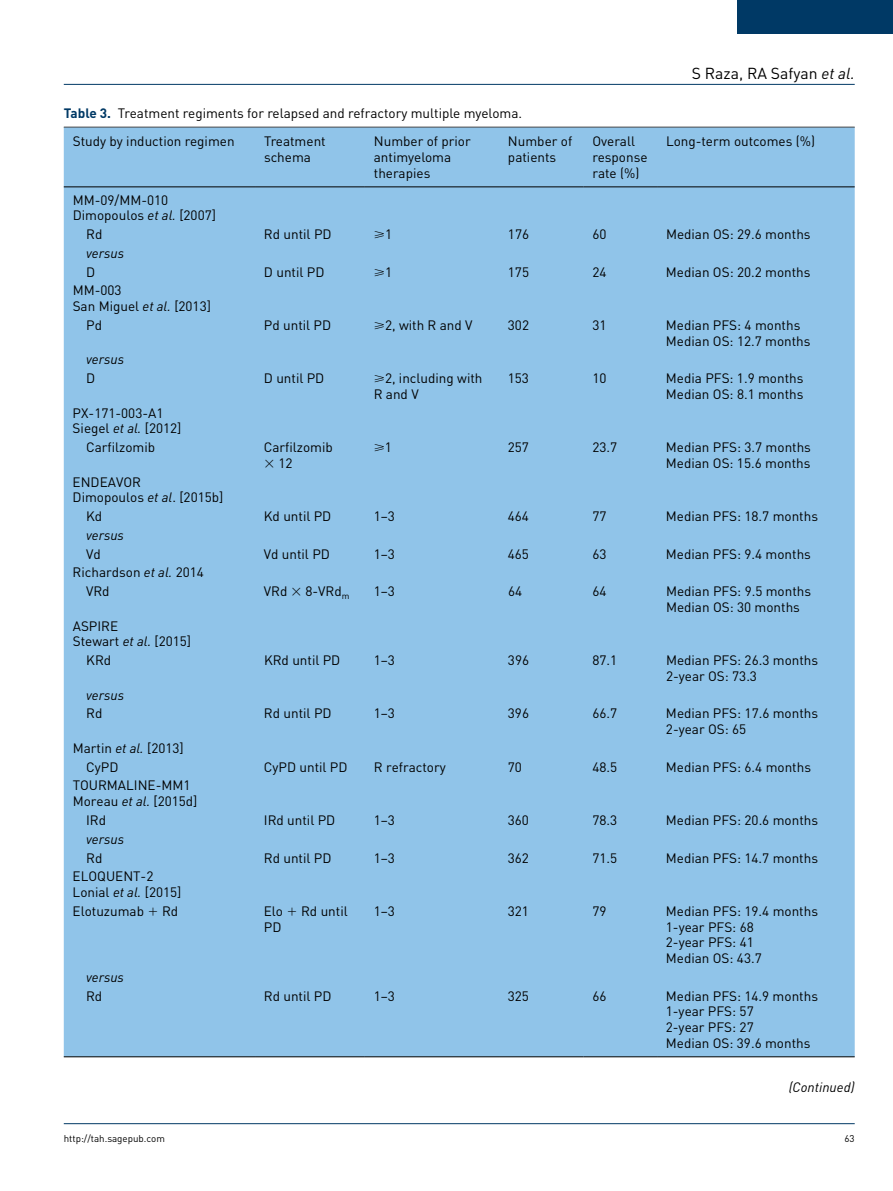
<style>
.page{position:relative;width:893px;height:1191px;background:#fff}
.page>*{position:absolute;margin:0;border:0;box-sizing:border-box;transform-origin:0 0}
.t1{font:15.75px "DIN";color:#000}
.t2{font:13.5px/15.8px "DIN";color:#000}
.t3{font:italic 13.5px "DIN";color:#000}
.t4{font:9.75px "DIN";color:#000}
.s1{font-style:italic}
.s2{font-weight:700;color:#003965}
</style>
<div class="page">
<hr style="left:64px;top:84px;width:791px;height:1px;background:#003965">
<hr style="left:64px;top:1123px;width:791px;height:1px;background:#003965">
<div style="left:738px;top:0;width:155px;height:34px;background:#003965"></div>
<hr style="left:64px;top:127px;width:791px;height:1px;background:#000">
<div style="left:64px;top:128px;width:791px;height:928px;background:#90c4e9"></div>
<hr style="left:64px;top:186px;width:191px;height:1px;background:#000">
<hr style="left:255px;top:186px;width:110px;height:1px;background:#000">
<hr style="left:365px;top:186px;width:134px;height:1px;background:#000">
<hr style="left:499px;top:186px;width:84px;height:1px;background:#000">
<hr style="left:584px;top:186px;width:73px;height:1px;background:#000">
<hr style="left:657px;top:186px;width:198px;height:1px;background:#000">
<hr style="left:64px;top:1056px;width:191px;height:1px;background:#000">
<hr style="left:255px;top:1056px;width:110px;height:1px;background:#000">
<hr style="left:365px;top:1056px;width:134px;height:1px;background:#000">
<hr style="left:499px;top:1056px;width:84px;height:1px;background:#000">
<hr style="left:584px;top:1056px;width:73px;height:1px;background:#000">
<hr style="left:657px;top:1056px;width:198px;height:1px;background:#000">
<svg style="left:265px;top:459px;width:8px;height:8px"></svg>
<svg style="left:292px;top:588px;width:8px;height:8px"></svg>
<svg style="left:149px;top:907px;width:8px;height:8px"></svg>
<svg style="left:288px;top:907px;width:8px;height:8px"></svg>
<p class="t1" style="left:692px;top:63px;width:164px">S Raza, RA Safyan <span class="s1">et al.</span></p>
<p class="t2" style="left:73px;top:98px;width:451px;line-height:28.5px;text-indent:-9px"><span class="s2">Table 3.</span> Treatment regiments for relapsed and refractory multiple myeloma.<br>Study by induction regimen</p>
<p class="t2" style="left:264px;top:133px;width:63px">Treatment schema</p>
<p class="t2" style="left:374px;top:133px;width:98px">Number of prior antimyeloma therapies</p>
<p class="t2" style="left:508px;top:133px;width:66px">Number of patients</p>
<p class="t2" style="left:592px;top:133px;width:57px">Overall response rate (%)</p>
<p class="t2" style="left:666px;top:133px;width:151px">Long-term outcomes (%)</p>
<p class="t2" style="left:73px;top:191px;width:145px">MM-09/MM-010<br>Dimopoulos <span class="s1">et al.</span> [2007]</p>
<p class="t2" style="left:86px;top:226px;width:18px">Rd</p>
<p class="t2" style="left:264px;top:226px;width:69px">Rd until PD</p>
<p class="t2" style="left:374px;top:226px;width:20px">⩾1</p>
<p class="t2" style="left:508px;top:226px;width:23px">176</p>
<p class="t2" style="left:592px;top:226px;width:16px">60</p>
<p class="t2" style="left:666px;top:226px;width:146px">Median OS: 29.6 months</p>
<p class="t3" style="left:86px;top:244px;width:39px">versus</p>
<p class="t2" style="left:86px;top:263px;width:11px">D</p>
<p class="t2" style="left:264px;top:263px;width:62px">D until PD</p>
<p class="t2" style="left:374px;top:263px;width:20px">⩾1</p>
<p class="t2" style="left:508px;top:263px;width:23px">175</p>
<p class="t2" style="left:592px;top:263px;width:16px">24</p>
<p class="t2" style="left:666px;top:263px;width:146px">Median OS: 20.2 months</p>
<p class="t2" style="left:73px;top:282px;width:140px">MM-003<br>San Miguel <span class="s1">et al.</span> [2013]</p>
<p class="t2" style="left:86px;top:317px;width:17px">Pd</p>
<p class="t2" style="left:264px;top:317px;width:69px">Pd until PD</p>
<p class="t2" style="left:374px;top:317px;width:100px">⩾2, with R and V</p>
<p class="t2" style="left:508px;top:317px;width:23px">302</p>
<p class="t2" style="left:592px;top:317px;width:16px">31</p>
<p class="t2" style="left:666px;top:317px;width:146px">Median PFS: 4 months<br>Median OS: 12.7 months</p>
<p class="t3" style="left:86px;top:351px;width:39px">versus</p>
<p class="t2" style="left:86px;top:370px;width:11px">D</p>
<p class="t2" style="left:264px;top:370px;width:62px">D until PD</p>
<p class="t2" style="left:374px;top:370px;width:110px">⩾2, including with<br>R and V</p>
<p class="t2" style="left:508px;top:370px;width:23px">153</p>
<p class="t2" style="left:592px;top:370px;width:16px">10</p>
<p class="t2" style="left:666px;top:370px;width:139px">Media PFS: 1.9 months<br>Median OS: 8.1 months</p>
<p class="t2" style="left:73px;top:404px;width:110px">PX-171-003-A1<br>Siegel <span class="s1">et al.</span> [2012]</p>
<p class="t2" style="left:86px;top:439px;width:71px">Carfilzomib</p>
<p class="t2" style="left:278px;top:439px;width:56px;text-indent:-15px">Carfilzomib<br>12</p>
<p class="t2" style="left:374px;top:439px;width:20px">⩾1</p>
<p class="t2" style="left:508px;top:439px;width:23px">257</p>
<p class="t2" style="left:592px;top:439px;width:26px">23.7</p>
<p class="t2" style="left:666px;top:439px;width:147px">Median PFS: 3.7 months<br>Median OS: 15.6 months</p>
<p class="t2" style="left:73px;top:473px;width:152px">ENDEAVOR<br>Dimopoulos <span class="s1">et al</span>. [2015b]</p>
<p class="t2" style="left:86px;top:508px;width:18px">Kd</p>
<p class="t2" style="left:264px;top:508px;width:69px">Kd until PD</p>
<p class="t2" style="left:374px;top:508px;width:23px">1–3</p>
<p class="t2" style="left:508px;top:508px;width:23px">464</p>
<p class="t2" style="left:592px;top:508px;width:16px">77</p>
<p class="t2" style="left:666px;top:508px;width:154px">Median PFS: 18.7 months</p>
<p class="t3" style="left:86px;top:526px;width:39px">versus</p>
<p class="t2" style="left:86px;top:546px;width:16px">Vd</p>
<p class="t2" style="left:264px;top:546px;width:68px">Vd until PD</p>
<p class="t2" style="left:374px;top:546px;width:23px">1–3</p>
<p class="t2" style="left:508px;top:546px;width:23px">465</p>
<p class="t2" style="left:592px;top:546px;width:16px">63</p>
<p class="t2" style="left:666px;top:546px;width:147px">Median PFS: 9.4 months</p>
<p class="t2" style="left:86px;top:563px;width:119px;line-height:18.8px;text-indent:-14px">Richardson <span class="s1">et al.</span> 2014<br>VRd</p>
<p class="t2" style="left:264px;top:583px;width:25px">VRd</p>
<p class="t2" style="left:305px;top:583px;width:46px">8-VRd<sub>m</sub></p>
<p class="t2" style="left:374px;top:583px;width:23px">1–3</p>
<p class="t2" style="left:508px;top:583px;width:16px">64</p>
<p class="t2" style="left:592px;top:583px;width:16px">64</p>
<p class="t2" style="left:666px;top:583px;width:147px">Median PFS: 9.5 months<br>Median OS: 30 months</p>
<p class="t2" style="left:73px;top:617px;width:120px">ASPIRE<br>Stewart <span class="s1">et al.</span> [2015]</p>
<p class="t2" style="left:86px;top:652px;width:26px">KRd</p>
<p class="t2" style="left:264px;top:652px;width:78px">KRd until PD</p>
<p class="t2" style="left:374px;top:652px;width:23px">1–3</p>
<p class="t2" style="left:508px;top:652px;width:23px">396</p>
<p class="t2" style="left:592px;top:652px;width:26px">87.1</p>
<p class="t2" style="left:666px;top:652px;width:154px">Median PFS: 26.3 months<br>2-year OS: 73.3</p>
<p class="t3" style="left:86px;top:686px;width:39px">versus</p>
<p class="t2" style="left:86px;top:705px;width:18px">Rd</p>
<p class="t2" style="left:264px;top:705px;width:69px">Rd until PD</p>
<p class="t2" style="left:374px;top:705px;width:23px">1–3</p>
<p class="t2" style="left:508px;top:705px;width:23px">396</p>
<p class="t2" style="left:592px;top:705px;width:26px">66.7</p>
<p class="t2" style="left:666px;top:705px;width:154px">Median PFS: 17.6 months<br>2-year OS: 65</p>
<p class="t2" style="left:86px;top:738px;width:99px;line-height:18.8px;text-indent:-14px">Martin <span class="s1">et al.</span> [2013]<br>CyPD</p>
<p class="t2" style="left:264px;top:758px;width:85px">CyPD until PD</p>
<p class="t2" style="left:374px;top:758px;width:74px">R refractory</p>
<p class="t2" style="left:508px;top:758px;width:16px">70</p>
<p class="t2" style="left:592px;top:758px;width:26px">48.5</p>
<p class="t2" style="left:666px;top:758px;width:147px">Median PFS: 6.4 months</p>
<p class="t2" style="left:73px;top:777px;width:126px">TOURMALINE-MM1<br>Moreau <span class="s1">et al.</span> [2015d]</p>
<p class="t2" style="left:86px;top:812px;width:22px">IRd</p>
<p class="t2" style="left:264px;top:812px;width:73px">IRd until PD</p>
<p class="t2" style="left:374px;top:812px;width:23px">1–3</p>
<p class="t2" style="left:508px;top:812px;width:23px">360</p>
<p class="t2" style="left:592px;top:812px;width:26px">78.3</p>
<p class="t2" style="left:666px;top:812px;width:154px">Median PFS: 20.6 months</p>
<p class="t3" style="left:86px;top:830px;width:39px">versus</p>
<p class="t2" style="left:86px;top:849px;width:18px">Rd</p>
<p class="t2" style="left:264px;top:849px;width:69px">Rd until PD</p>
<p class="t2" style="left:374px;top:849px;width:23px">1–3</p>
<p class="t2" style="left:508px;top:849px;width:23px">362</p>
<p class="t2" style="left:592px;top:849px;width:26px">71.5</p>
<p class="t2" style="left:666px;top:849px;width:154px">Median PFS: 14.7 months</p>
<p class="t2" style="left:73px;top:868px;width:110px">ELOQUENT-2<br>Lonial <span class="s1">et al.</span> [2015]</p>
<p class="t2" style="left:73px;top:902px;width:73px">Elotuzumab</p>
<p class="t2" style="left:162px;top:902px;width:18px">Rd</p>
<p class="t2" style="left:264px;top:902px;width:21px">Elo</p>
<p class="t2" style="left:301px;top:902px;width:48px">Rd until</p>
<p class="t2" style="left:264px;top:918px;width:19px">PD</p>
<p class="t2" style="left:374px;top:902px;width:23px">1–3</p>
<p class="t2" style="left:508px;top:902px;width:23px">321</p>
<p class="t2" style="left:592px;top:902px;width:16px">79</p>
<p class="t2" style="left:666px;top:902px;width:154px">Median PFS: 19.4 months<br>1-year PFS: 68<br>2-year PFS: 41<br>Median OS: 43.7</p>
<p class="t3" style="left:86px;top:968px;width:39px">versus</p>
<p class="t2" style="left:86px;top:987px;width:18px">Rd</p>
<p class="t2" style="left:264px;top:987px;width:69px">Rd until PD</p>
<p class="t2" style="left:374px;top:987px;width:23px">1–3</p>
<p class="t2" style="left:508px;top:987px;width:23px">325</p>
<p class="t2" style="left:592px;top:987px;width:16px">66</p>
<p class="t2" style="left:666px;top:987px;width:154px">Median PFS: 14.9 months<br>1-year PFS: 57<br>2-year PFS: 27<br>Median OS: 39.6 months</p>
<p class="t3" style="left:789px;top:1078px;width:67px">(Continued)</p>
<p class="t4" style="left:64px;top:1132px;width:103px">http://tah.sagepub.com</p>
<p class="t4" style="left:844px;top:1132px;width:12px">63</p>
</div>
